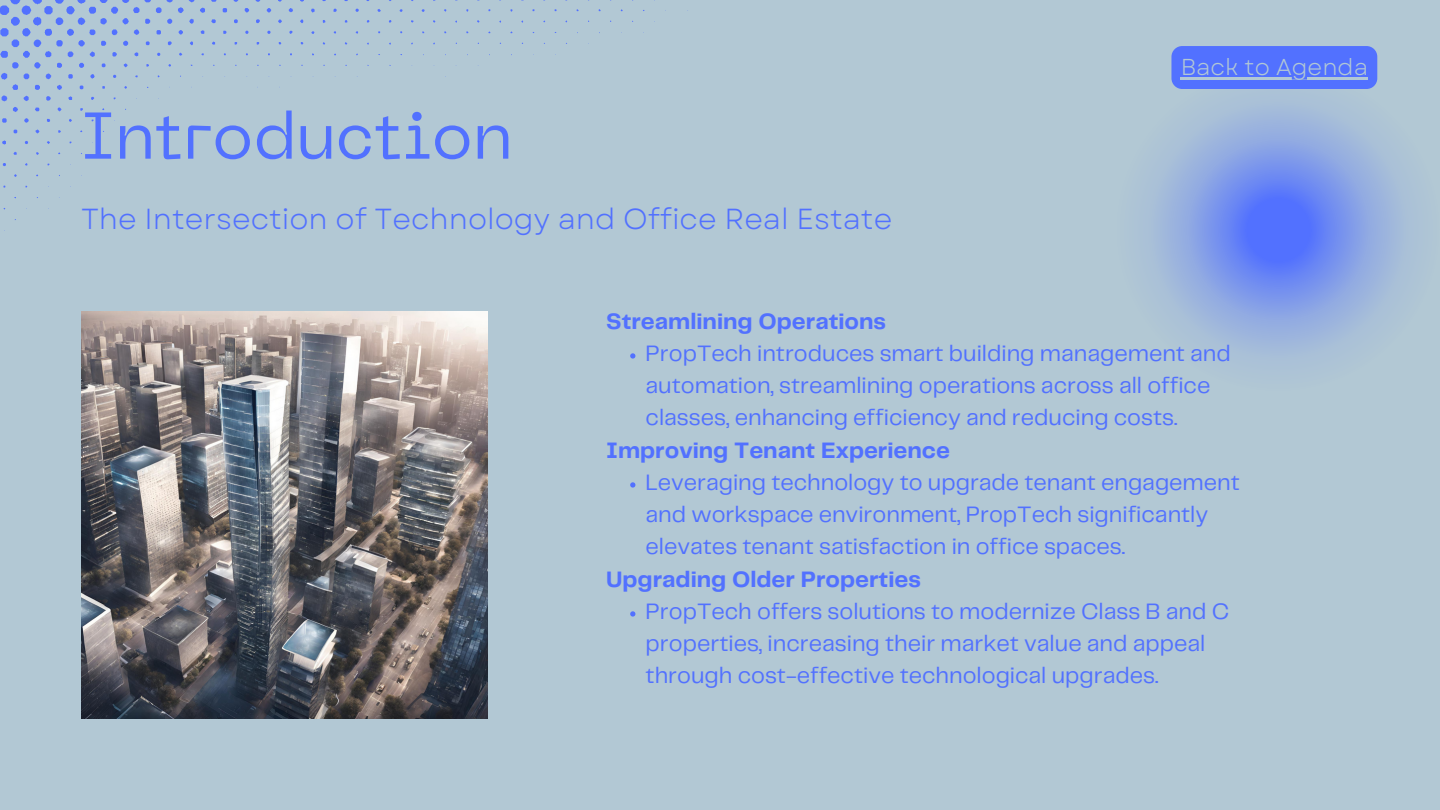
<style>
.page{position:relative;width:1440px;height:810px;background:#b2c8d4}
.page>*{position:absolute;margin:0;border:0;box-sizing:border-box;transform-origin:0 0}
.t1{font:65.5px "PP Neue Machina";color:#5271ff}
.t2{font:29px "Garet";color:#5271ff}
.t3{font:23.2px/32.2px "Telegraf";color:#5271ff}
.t4{font:700 23.2px "Telegraf";color:#5271ff}
.t5{font:23px "Garet";color:#b2c8d4}
</style>
<div class="page">
<svg style="left:2px;top:96px;width:5px;height:5px"></svg>
<svg style="left:24px;top:96px;width:5px;height:5px"></svg>
<svg style="left:13px;top:107px;width:5px;height:5px"></svg>
<svg style="left:2px;top:118px;width:5px;height:5px"></svg>
<svg style="left:223px;top:8px;width:4px;height:4px"></svg>
<svg style="left:46px;top:96px;width:5px;height:5px"></svg>
<svg style="left:245px;top:8px;width:4px;height:4px"></svg>
<svg style="left:267px;top:8px;width:4px;height:4px"></svg>
<svg style="left:24px;top:118px;width:5px;height:5px"></svg>
<svg style="left:35px;top:108px;width:5px;height:3px"></svg>
<svg style="left:211px;top:19px;width:5px;height:4px"></svg>
<svg style="left:289px;top:8px;width:4px;height:4px"></svg>
<svg style="left:234px;top:19px;width:4px;height:4px"></svg>
<svg style="left:256px;top:19px;width:4px;height:4px"></svg>
<svg style="left:2px;top:140px;width:4px;height:5px"></svg>
<svg style="left:68px;top:96px;width:4px;height:4px"></svg>
<svg style="left:311px;top:9px;width:4px;height:3px"></svg>
<svg style="left:278px;top:19px;width:4px;height:4px"></svg>
<svg style="left:333px;top:9px;width:4px;height:3px"></svg>
<svg style="left:0;top:0;width:205px;height:90px"></svg>
<svg style="left:1153px;top:68px;width:251px;height:288px"></svg>
<img style="left:81px;top:312px;width:407px;height:406px">
<div style="left:1171px;top:46px;width:206px;height:43px;background:#5271ff;border-radius:11px"></div>
<hr style="left:1181px;top:77px;width:187px;height:2px;background:#b2c8d4">
<svg style="left:630px;top:353px;width:5px;height:6px"></svg>
<svg style="left:630px;top:482px;width:5px;height:6px"></svg>
<svg style="left:630px;top:611px;width:5px;height:6px"></svg>
<p class="t1" style="left:81px;top:111px;width:433px">Introduction</p>
<p class="t2" style="left:81px;top:198px;width:813px">The Intersection of Technology and Office Real Estate</p>
<p class="t5" style="left:1181px;top:51px;width:189px">Back to Agenda</p>
<p class="t4" style="left:606px;top:311px;width:281px">Streamlining Operations</p>
<p class="t3" style="left:646px;top:338px;width:587px">PropTech introduces smart building management and automation, streamlining operations across all office classes, enhancing efficiency and reducing costs.</p>
<p class="t4" style="left:606px;top:440px;width:345px">Improving Tenant Experience</p>
<p class="t3" style="left:646px;top:467px;width:596px">Leveraging technology to upgrade tenant engagement and workspace environment, PropTech significantly elevates tenant satisfaction in office spaces.</p>
<p class="t4" style="left:606px;top:569px;width:316px">Upgrading Older Properties</p>
<p class="t3" style="left:646px;top:596px;width:585px">PropTech offers solutions to modernize Class B and C properties, increasing their market value and appeal through cost-effective technological upgrades.</p>
</div>
